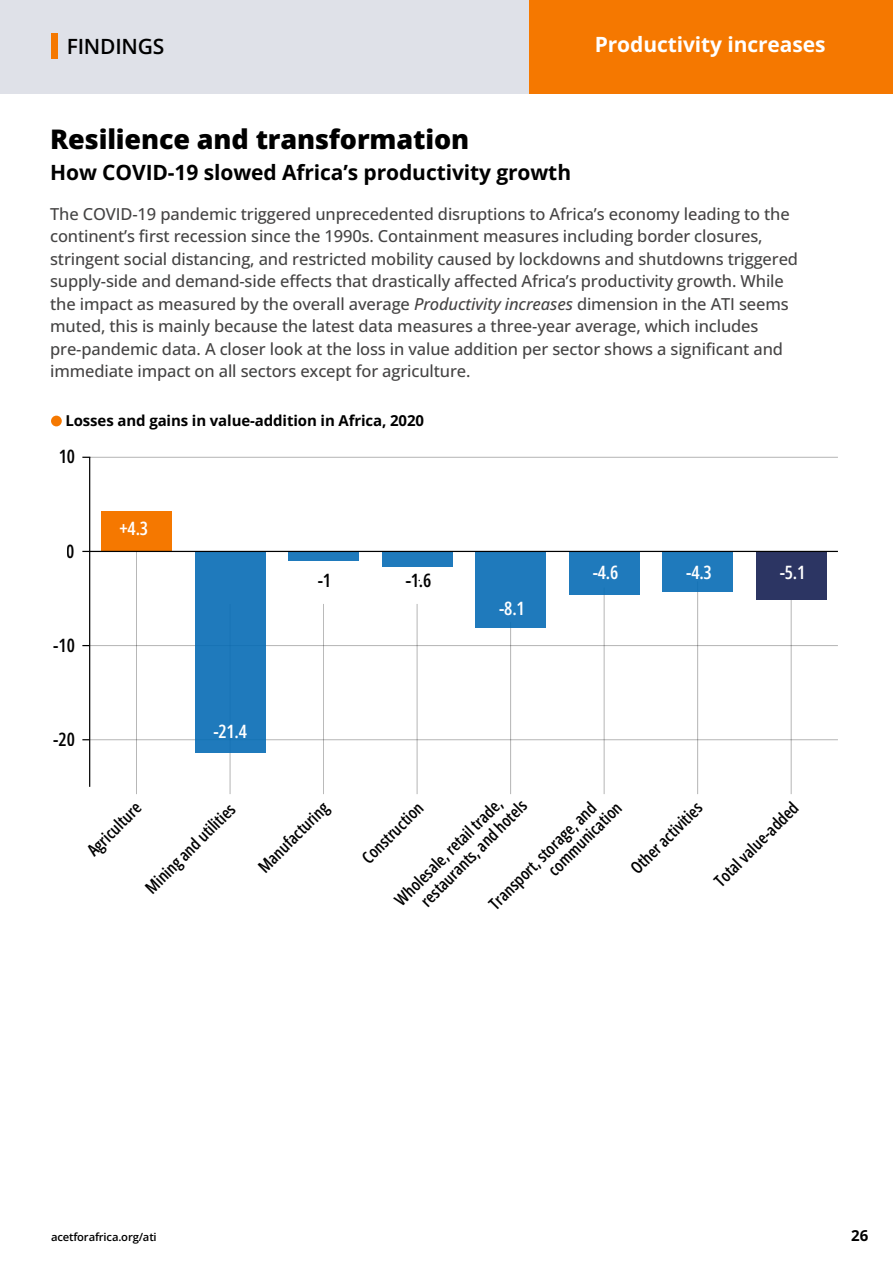
<style>
.page{position:relative;width:893px;height:1263px;background:#fff}
.page>*{position:absolute;margin:0;border:0;box-sizing:border-box;transform-origin:0 0}
.t1{font:800 27px "Open Sans";letter-spacing:-.005em;color:#000}
.t2{font:700 21px "Open Sans";letter-spacing:-.005em;color:#000}
.t3{font:700 21px "Open Sans";letter-spacing:-.005em;color:#fff}
.t4{font:600 21px "Open Sans";letter-spacing:-.01em;color:#000}
.t5{font:600 18.45px "Open Sans Condensed";color:#fff}
.t6{font:600 18.45px "Open Sans Condensed";color:#000}
.t7{font:600 16.95px/18.9px "Open Sans Condensed";color:#000}
.t8{font:500 16.5px/22.5px "Open Sans";letter-spacing:-.01em;color:#454444}
.t9{font:700 15px "Open Sans";letter-spacing:-.01em;color:#000}
.t10{font:600 13.2px "Open Sans";color:#000}
.t11{font:600 11.25px "Open Sans";letter-spacing:-.015em;color:#000}
.s1{font-style:italic}
</style>
<div class="page">
<hr style="left:90px;top:739px;width:748px;height:1px;background:#000">
<hr style="left:90px;top:645px;width:748px;height:1px;background:#000">
<hr style="left:90px;top:457px;width:748px;height:1px;background:#000">
<hr style="left:136px;top:549px;width:1px;height:245px;background:#000">
<hr style="left:230px;top:604px;width:1px;height:190px;background:#000">
<hr style="left:323px;top:604px;width:1px;height:190px;background:#000">
<hr style="left:417px;top:604px;width:1px;height:190px;background:#000">
<hr style="left:510px;top:622px;width:1px;height:172px;background:#000">
<hr style="left:604px;top:587px;width:1px;height:207px;background:#000">
<hr style="left:697px;top:581px;width:1px;height:213px;background:#000">
<hr style="left:791px;top:589px;width:1px;height:205px;background:#000">
<hr style="left:89px;top:457px;width:1px;height:330px;background:#000">
<div style="left:101px;top:511px;width:71px;height:40px;background:#f57800"></div>
<div style="left:195px;top:551px;width:70px;height:202px;background:#1f7abc"></div>
<div style="left:288px;top:551px;width:71px;height:10px;background:#1f7abc"></div>
<div style="left:382px;top:551px;width:70px;height:15px;background:#1f7abc"></div>
<div style="left:476px;top:551px;width:70px;height:77px;background:#1f7abc"></div>
<div style="left:569px;top:551px;width:70px;height:44px;background:#1f7abc"></div>
<div style="left:663px;top:551px;width:70px;height:41px;background:#1f7abc"></div>
<div style="left:756px;top:551px;width:70px;height:48px;background:#2c3563"></div>
<svg style="left:405px;top:581px;width:24px;height:2px"></svg>
<hr style="left:90px;top:551px;width:748px;height:1px;background:#000">
<div style="left:51px;top:416px;width:11px;height:10px;background:#f57800;border-radius:50%"></div>
<div style="left:0;top:0;width:893px;height:93px;background:#dfe1e8"></div>
<div style="left:51px;top:33px;width:7px;height:26px;background:#f57800"></div>
<div style="left:529px;top:0;width:364px;height:94px;background:#f57800"></div>
<p class="t4" style="left:67px;top:32px;width:99px">FINDINGS</p>
<p class="t3" style="left:595px;top:30px;width:232px">Productivity increases</p>
<h1 class="t1" style="left:50px;top:121px;width:421px">Resilience and transformation</h1>
<p class="t2" style="left:50px;top:158px;width:522px">How COVID-19 slowed Africa’s productivity growth</p>
<p class="t8" style="left:50px;top:202px;width:749px">The COVID-19 pandemic triggered unprecedented disruptions to Africa’s economy leading to the continent’s first recession since the 1990s. Containment measures including border closures, stringent social distancing, and restricted mobility caused by lockdowns and shutdowns triggered supply-side and demand-side effects that drastically affected Africa’s productivity growth. While the impact as measured by the overall average <span class="s1">Productivity increases</span> dimension in the ATI seems muted, this is mainly because the latest data measures a three-year average, which includes pre-pandemic data. A closer look at the loss in value addition per sector shows a significant and immediate impact on all sectors except for agriculture.</p>
<p class="t9" style="left:65px;top:411px;width:360px">Losses and gains in value-addition in Africa, 2020</p>
<p class="t6" style="left:59px;top:444px;width:18px">10</p>
<p class="t6" style="left:67px;top:539px;width:10px">0</p>
<p class="t6" style="left:53px;top:633px;width:23px">-10</p>
<p class="t5" style="left:120px;top:516px;width:30px">+4.3</p>
<p class="t6" style="left:318px;top:568px;width:15px">-1</p>
<p class="t10" style="left:406px;top:567px;width:24px">-1.6</p>
<p class="t6" style="left:406px;top:568px;width:27px">-1.6</p>
<p class="t5" style="left:499px;top:596px;width:27px">-8.1</p>
<p class="t5" style="left:593px;top:560px;width:27px">-4.6</p>
<p class="t5" style="left:686px;top:560px;width:27px">-4.3</p>
<p class="t5" style="left:780px;top:560px;width:27px">-5.1</p>
<p class="t6" style="left:53px;top:726px;width:23px">-20</p>
<p class="t5" style="left:213px;top:718px;width:35px">-21.4</p>
<p class="t7" style="left:532px;top:853px;width:98px;line-height:18px;text-indent:-66px;rotate:-45deg">Transport, storage, and communication</p>
<p class="t7" style="left:626px;top:864px;width:95px;rotate:-45deg">Other activities</p>
<p class="t7" style="left:710px;top:876px;width:113px;rotate:-45deg">Total value-added</p>
<p class="t7" style="left:403px;top:883px;width:144px;text-indent:-17px;rotate:-45deg">Wholesale, retail trade, restaurants, and hotels</p>
<p class="t7" style="left:83px;top:846px;width:70px;rotate:-45deg">Agriculture</p>
<p class="t7" style="left:141px;top:883px;width:121px;rotate:-45deg">Mining and utilities</p>
<p class="t7" style="left:254px;top:862px;width:93px;rotate:-45deg">Manufacturing</p>
<p class="t7" style="left:358px;top:853px;width:80px;rotate:-45deg">Construction</p>
<p class="t11" style="left:51px;top:1229px;width:107px">acetforafrica.org/ati</p>
<p class="t9" style="left:851px;top:1225px;width:19px">26</p>
</div>
